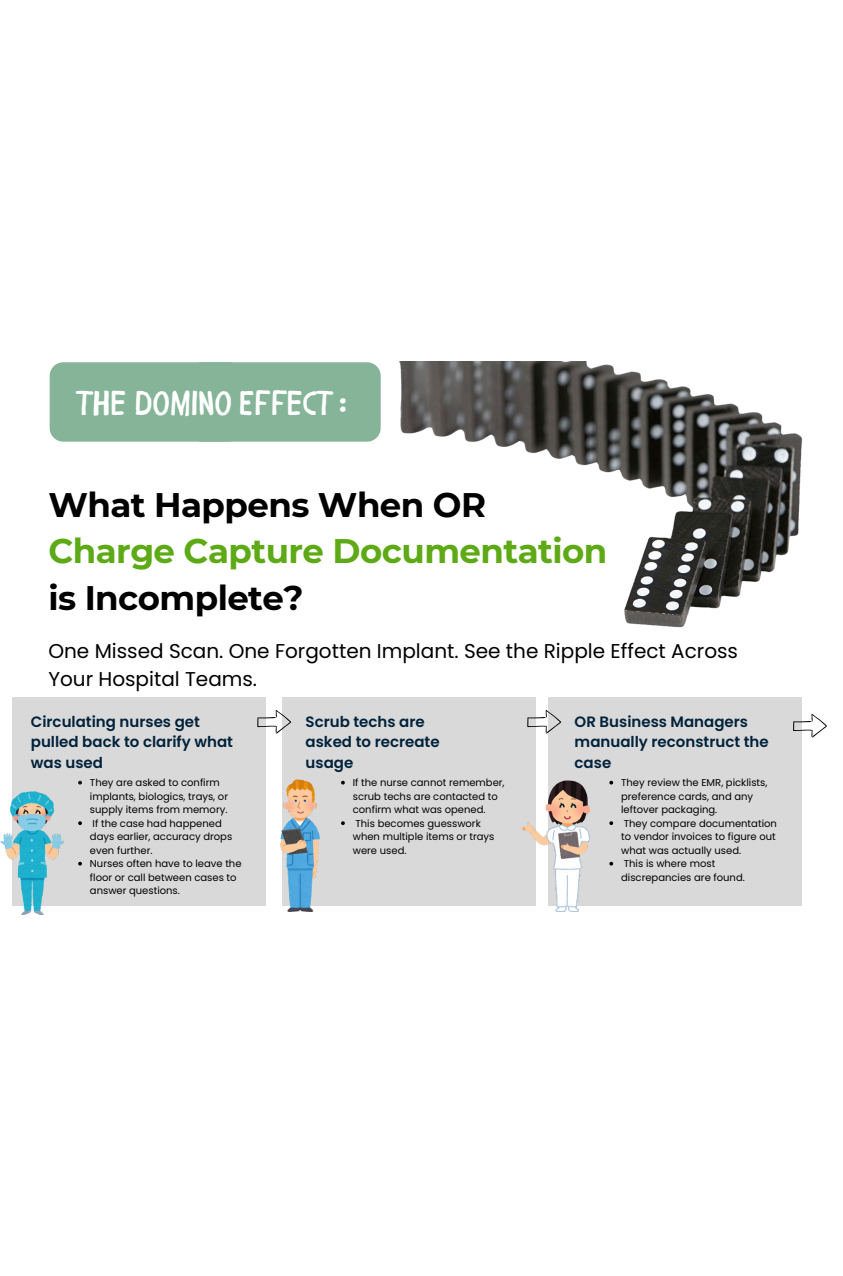
<style>
.page{position:relative;width:843px;height:1276px;background:#fff}
.page>*{position:absolute;margin:0;border:0;box-sizing:border-box;transform-origin:0 0}
.t1{font:34.5px "CHILDRENONE";color:#fff}
.t2{font:700 34px "Montserrat";letter-spacing:-.015em;color:#000}
.t3{font:700 34px "Montserrat";letter-spacing:-.015em;color:#5daa16}
.t4{font:20px/27.8px "Poppins";color:#000}
.t5{font:600 15px/20.3px "Poppins";color:#01223b}
.t6{font:10px/13.5px "Poppins";color:#000}
</style>
<div class="page">
<div style="left:12px;top:697px;width:253px;height:208px;background:#d9d9d9"></div>
<div style="left:282px;top:697px;width:253px;height:208px;background:#d9d9d9"></div>
<div style="left:548px;top:697px;width:253px;height:208px;background:#d9d9d9"></div>
<img style="left:0;top:792px;width:63px;height:122px">
<img style="left:280px;top:779px;width:40px;height:132px">
<img style="left:521px;top:780px;width:68px;height:131px">
<svg style="left:257px;top:709px;width:34px;height:24px"></svg>
<svg style="left:527px;top:709px;width:34px;height:24px"></svg>
<svg style="left:78px;top:781px;width:4px;height:3px"></svg>
<svg style="left:78px;top:821px;width:4px;height:4px"></svg>
<svg style="left:78px;top:862px;width:4px;height:3px"></svg>
<svg style="left:341px;top:781px;width:4px;height:3px"></svg>
<svg style="left:341px;top:821px;width:4px;height:4px"></svg>
<svg style="left:609px;top:781px;width:4px;height:3px"></svg>
<svg style="left:609px;top:821px;width:4px;height:4px"></svg>
<svg style="left:609px;top:862px;width:4px;height:3px"></svg>
<img style="left:399px;top:362px;width:404px;height:266px">
<div style="left:50px;top:362px;width:330px;height:80px;background:#86b499"></div>
<svg style="left:793px;top:713px;width:33px;height:24px"></svg>
<h1 class="t1" style="left:77px;top:373px;width:271px">THE DOMINO EFFECT :</h1>
<h2 class="t2" style="left:48px;top:480px;width:439px">What Happens When OR</h2>
<h2 class="t3" style="left:48px;top:526px;width:560px">Charge Capture Documentation</h2>
<h2 class="t2" style="left:48px;top:573px;width:256px">is Incomplete?</h2>
<h3 class="t4" style="left:48px;top:637px;width:691px">One Missed Scan. One Forgotten Implant. See the Ripple Effect Across<br>Your Hospital Teams.</h3>
<h3 class="t5" style="left:31px;top:712px;width:203px">Circulating nurses get pulled back to clarify what was used</h3>
<h3 class="t5" style="left:305px;top:712px;width:135px">Scrub techs are asked to recreate usage</h3>
<h3 class="t5" style="left:574px;top:712px;width:195px">OR Business Managers manually reconstruct the case</h3>
<p class="t6" style="left:621px;top:776px;width:157px">They review the EMR, picklists, preference cards, and any leftover packaging.<br>They compare documentation to vendor invoices to figure out what was actually used.<br>This is where most discrepancies are found.</p>
<p class="t6" style="left:90px;top:776px;width:153px">They are asked to confirm implants, biologics, trays, or supply items from memory.<br>If the case had happened days earlier, accuracy drops even further.<br>Nurses often have to leave the floor or call between cases to answer questions.</p>
<p class="t6" style="left:353px;top:776px;width:153px">If the nurse cannot remember, scrub techs are contacted to confirm what was opened.<br>This becomes guesswork when multiple items or trays were used.</p>
</div>
